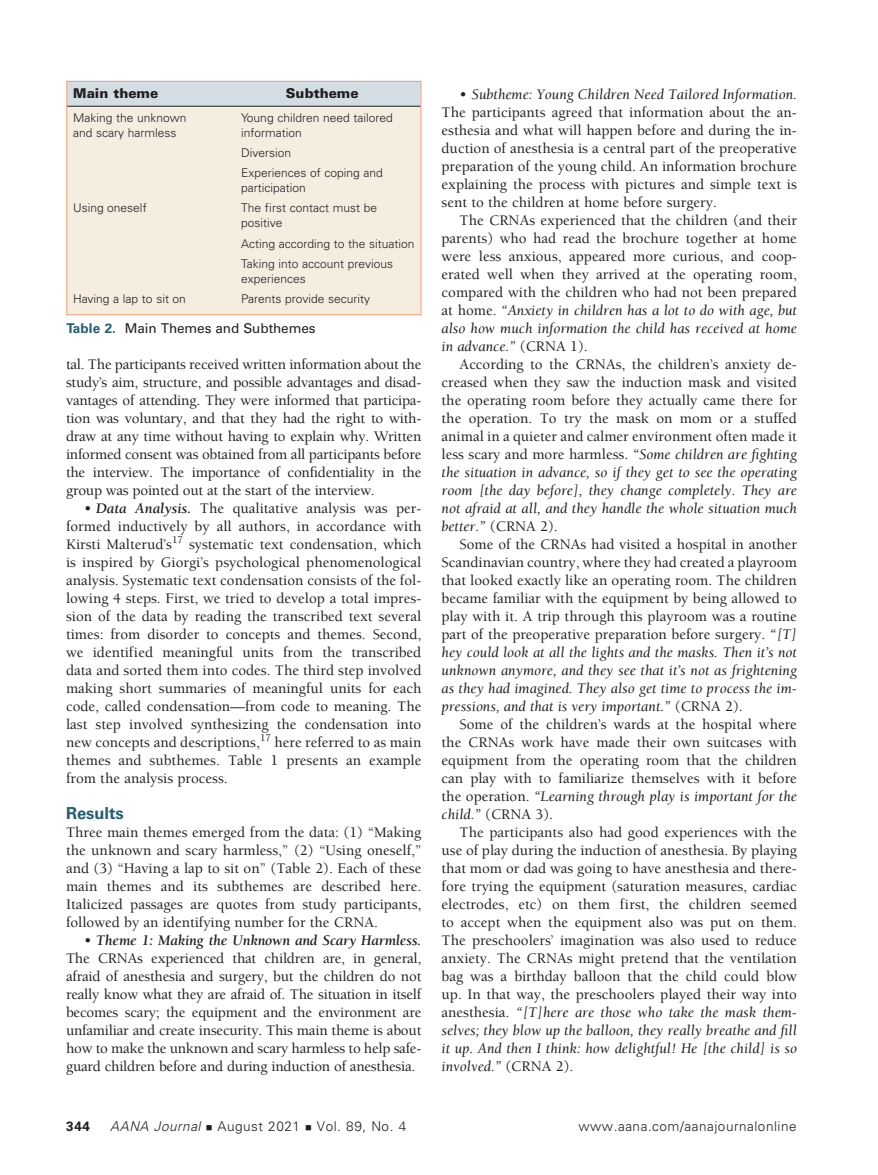
<style>
.page{position:relative;width:878px;height:1175px;background:#fff}
.page>*{position:absolute;margin:0;border:0;box-sizing:border-box;transform-origin:0 0}
.A_Head_N{font:700 16.5px "Univers LT Pro 65";color:#235d73}
.Body_text_indent_N{font:500 15px/18px "Berkeley";color:#231f20;text-align:justify}
.Body_text_N{font:500 15px/18px "Berkeley";color:#231f20;text-align:justify}
.t1{font:300 13.5px "Univers LT Pro 45";letter-spacing:.04em;color:#231f20}
.Tab_Fig_title{font:13.5px "Univers LT Pro 55 Roman";letter-spacing:-.005em;color:#231f20}
.Tab_fig_Head_w_color{font:900 13.5px "Univers LT Pro 75";color:#231f20}
.t2{font:700 13.5px "Univers LT Pro 65";color:#231f20}
.Tab_Fig_body_text{font:300 12px/15px "Univers LT Pro 45";color:#231f20}
.s1{font-family:"Univers LT Pro 65";font-weight:700;color:#235d73}
.s2{font-weight:700;font-style:italic}
.s3{font-weight:400;font-style:italic}
.s4{font-style:italic}
</style>
<div class="page">
<div style="left:67px;top:81px;width:354px;height:234px;background:#f6ede1"></div>
<div style="left:67px;top:81px;width:353px;height:25px;background:#d2dde4"></div>
<hr style="left:67px;top:106px;width:353px;height:1px;background:#231f20">
<div style="left:66px;top:81px;width:355px;height:234px;border:1px solid #f5a077"></div>
<p class="Tab_fig_Head_w_color" style="left:73px;top:83px;width:87px">Main theme</p>
<p class="Tab_fig_Head_w_color" style="left:286px;top:83px;width:74px">Subtheme</p>
<p class="Tab_Fig_body_text" style="left:73px;top:109px;width:115px">Making the unknown</p>
<p class="Tab_Fig_body_text" style="left:241px;top:109px;width:153px">Young children need tailored</p>
<p class="Tab_Fig_body_text" style="left:73px;top:124px;width:105px">and scary harmless</p>
<p class="Tab_Fig_body_text" style="left:241px;top:124px;width:62px">information</p>
<p class="Tab_Fig_body_text" style="left:241px;top:145px;width:51px">Diversion</p>
<p class="Tab_Fig_body_text" style="left:241px;top:165px;width:143px">Experiences of coping and participation</p>
<p class="Tab_Fig_body_text" style="left:73px;top:200px;width:75px">Using oneself</p>
<p class="Tab_Fig_body_text" style="left:241px;top:200px;width:137px">The first contact must be positive</p>
<p class="Tab_Fig_body_text" style="left:241px;top:235px;width:175px">Acting according to the situation</p>
<p class="Tab_Fig_body_text" style="left:241px;top:256px;width:153px">Taking into account previous experiences</p>
<p class="Tab_Fig_body_text" style="left:73px;top:291px;width:114px">Having a lap to sit on</p>
<p class="Tab_Fig_body_text" style="left:241px;top:291px;width:130px">Parents provide security</p>
<p class="Tab_Fig_title" style="left:66px;top:319px;width:251px"><span class="s1">Table 2.</span> Main Themes and Subthemes</p>
<p class="Body_text_indent_N" style="left:66px;top:356px;width:357px">tal. The participants received written information about the study’s aim, structure, and possible advantages and disad&shy;vantages of attending. They were informed that participa&shy;tion was voluntary, and that they had the right to with&shy;draw at any time without having to explain why. Written informed consent was obtained from all participants before the interview. The importance of confidentiality in the group was pointed out at the start of the interview.</p>
<p class="Body_text_indent_N" style="left:66px;top:500px;width:357px;text-indent:18px">• <span class="s2">Data Analysis.</span> The qualitative analysis was per&shy;formed inductively by all authors, in accordance with Kirsti Malterud’s<sup>17</sup> systematic text condensation, which is inspired by Giorgi’s psychological phenomenological analysis. Systematic text condensation consists of the fol&shy;lowing 4 steps. First, we tried to develop a total impres&shy;sion of the data by reading the transcribed text several times: from disorder to concepts and themes. Second, we identified meaningful units from the transcribed data and sorted them into codes. The third step involved making short summaries of meaningful units for each code, called condensation—from code to meaning. The last step involved synthesizing the condensation into new concepts and descriptions,<sup>17</sup> here referred to as main themes and subthemes. Table 1 presents an example from the analysis process.</p>
<p class="A_Head_N" style="left:66px;top:802px;width:59px">Results</p>
<p class="Body_text_N" style="left:66px;top:824px;width:357px">Three main themes emerged from the data: (1) “Making the unknown and scary harmless,” (2) “Using oneself,” and (3) “Having a lap to sit on” (Table 2). Each of these main themes and its subthemes are described here.<br>Italicized passages are quotes from study participants, followed by an identifying number for the CRNA.</p>
<p class="Body_text_indent_N" style="left:66px;top:932px;width:357px;text-indent:18px">• <span class="s2">Theme 1: Making the Unknown and Scary Harmless.<br></span>The CRNAs experienced that children are, in general, afraid of anesthesia and surgery, but the children do not really know what they are afraid of. The situation in itself becomes scary; the equipment and the environment are unfamiliar and create insecurity. This main theme is about how to make the unknown and scary harmless to help safe&shy;guard children before and during induction of anesthesia.</p>
<p class="Body_text_indent_N" style="left:441px;top:86px;width:357px;text-indent:18px">• <span class="s3">Subtheme: Young Children Need Tailored Information.<br></span>The participants agreed that information about the an&shy;esthesia and what will happen before and during the in&shy;duction of anesthesia is a central part of the preoperative preparation of the young child. An information brochure explaining the process with pictures and simple text is sent to the children at home before surgery.</p>
<p class="Body_text_indent_N" style="left:441px;top:212px;width:357px;text-indent:18px">The CRNAs experienced that the children (and their parents) who had read the brochure together at home were less anxious, appeared more curious, and coop&shy;erated well when they arrived at the operating room, compared with the children who had not been prepared at home. <span class="s3">“Anxiety in children has a lot to do with age, but also how much information the child has received at home in advance.”</span> (CRNA 1).</p>
<p class="Body_text_indent_N" style="left:441px;top:356px;width:357px;text-indent:18px">According to the CRNAs, the children’s anxiety de&shy;creased when they saw the induction mask and visited the operating room before they actually came there for the operation. To try the mask on mom or a stuffed animal in a quieter and calmer environment often made it less scary and more harmless. <span class="s3">“Some children are fighting the situation in advance, so if they get to see the operating room [the day before], they change completely. They are not afraid at all, and they handle the whole situation much better.”</span> (CRNA 2).</p>
<p class="Body_text_indent_N" style="left:441px;top:536px;width:357px;text-indent:18px">Some of the CRNAs had visited a hospital in another Scandinavian country, where they had created a playroom that looked exactly like an operating room. The children became familiar with the equipment by being allowed to play with it. A trip through this playroom was a routine part of the preoperative preparation before surgery. <span class="s3">“[T] hey could look at all the lights and the masks. Then it’s not unknown anymore, and they see that it’s not as frightening as they had imagined. They also get time to process the im&shy;pressions, and that is very important.”</span> (CRNA 2).</p>
<p class="Body_text_indent_N" style="left:441px;top:716px;width:357px;text-indent:18px">Some of the children’s wards at the hospital where the CRNAs work have made their own suitcases with equipment from the operating room that the children can play with to familiarize themselves with it before the operation. <span class="s3">“Learning through play is important for the child.”</span> (CRNA 3).</p>
<p class="Body_text_indent_N" style="left:441px;top:824px;width:357px;text-indent:18px">The participants also had good experiences with the use of play during the induction of anesthesia. By playing that mom or dad was going to have anesthesia and there&shy;fore trying the equipment (saturation measures, cardiac electrodes, etc) on them first, the children seemed to accept when the equipment also was put on them.<br>The preschoolers’ imagination was also used to reduce anxiety. The CRNAs might pretend that the ventilation bag was a birthday balloon that the child could blow up. In that way, the preschoolers played their way into anesthesia. <span class="s3">“[T]here are those who take the mask them&shy;selves; they blow up the balloon, they really breathe and fill it up. And then I think: how delightful! He [the child] is so involved.”</span> (CRNA 2).</p>
<p class="t2" style="left:66px;top:1116px;width:25px">344</p>
<p class="t1" style="left:110px;top:1117px;width:297px"><span class="s4">AANA Journal</span> ■ August 2021 ■ Vol. 89, No. 4</p>
<p class="t1" style="left:578px;top:1117px;width:220px">www.aana.com/aanajournalonline</p>
</div>
